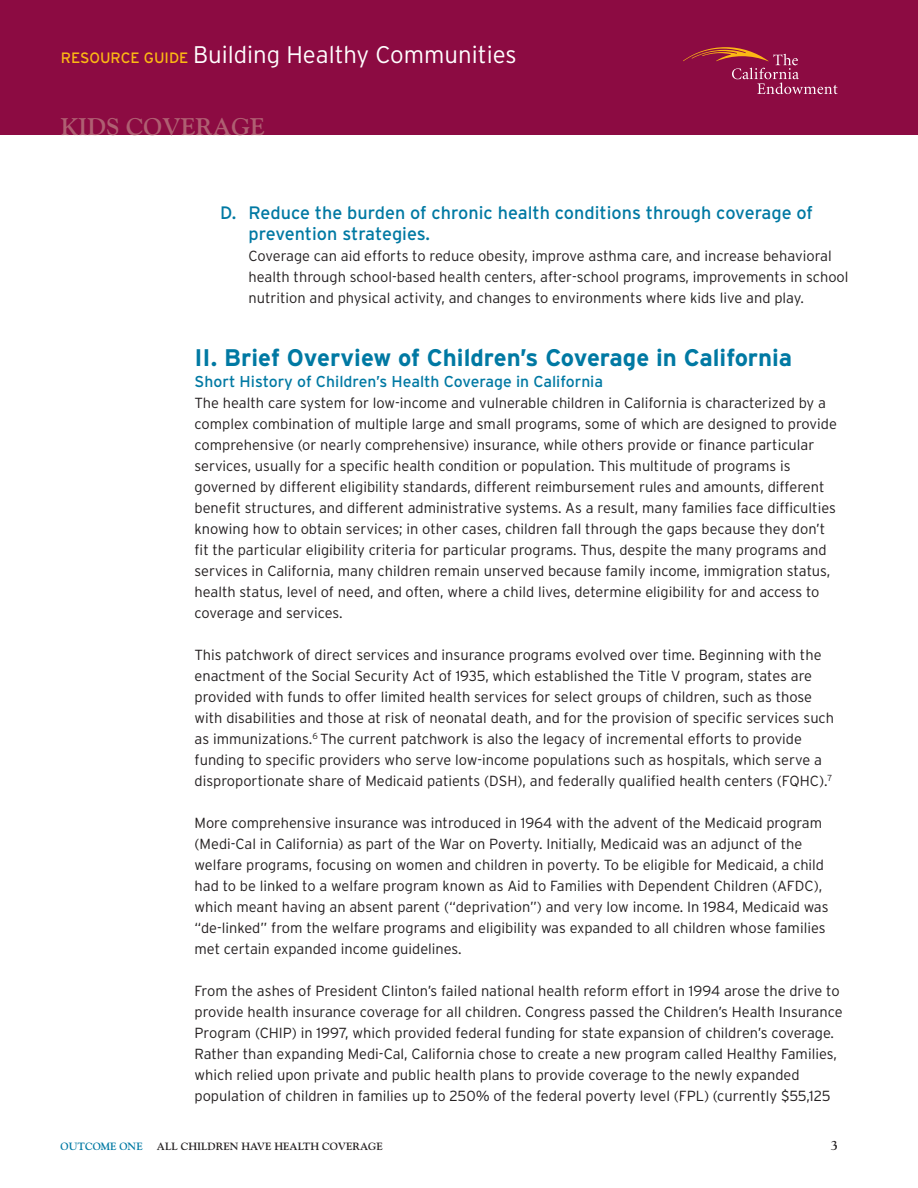
<style>
.page{position:relative;width:918px;height:1188px;background:#fff}
.page>*{position:absolute;margin:0;border:0;box-sizing:border-box;transform-origin:0 0}
.t1{font:700 24px "Interstate";color:#0079a3}
.t2{font:300 24px "Interstate";color:#fff}
.t3{font:700 24px "Goudy";color:#af5f72}
.t4{font:18px/21px "Interstate";color:#0079a3}
.t5{font:15.75px "Interstate";color:#0079a3}
.t6{font:300 14.7px/21px "Interstate";color:#231f20}
.t7{font:700 13.5px "Goudy";color:#231f20}
.t8{font:700 10.5px "Goudy";color:#231f20}
.t9{font:700 10.5px "Goudy";color:#0079a3}
.s1{font-weight:400;font-size:15px;color:#fcb814}
</style>
<div class="page">
<div style="left:0;top:0;width:918px;height:135px;background:#8c0b42"></div>
<svg style="left:683px;top:47px;width:155px;height:47px"></svg>
<h1 class="t2" style="left:61px;top:41px;width:457px"><span class="s1">RESOURCE GUIDE</span> Building Healthy Communities</h1>
<h1 class="t3" style="left:61px;top:112px;width:205px">KIDS COVERAGE</h1>
<p class="t4" style="left:249px;top:202px;width:566px;text-indent:-28px">D. Reduce the burden of chronic health conditions through coverage of prevention strategies.</p>
<p class="t6" style="left:249px;top:245px;width:602px">Coverage can aid efforts to reduce obesity, improve asthma care, and increase behavioral health through school-based health centers, after-school programs, improvements in school nutrition and physical activity, and changes to environments where kids live and play.</p>
<h1 class="t1" style="left:195px;top:344px;width:599px">II. Brief Overview of Children’s Coverage in California</h1>
<p class="t5" style="left:195px;top:372px;width:410px">Short History of Children’s Health Coverage in California</p>
<p class="t6" style="left:195px;top:392px;width:644px">The health care system for low-income and vulnerable children in California is characterized by a complex combination of multiple large and small programs, some of which are designed to provide comprehensive (or nearly comprehensive) insurance, while others provide or finance particular services, usually for a specific health condition or population. This multitude of programs is governed by different eligibility standards, different reimbursement rules and amounts, different benefit structures, and different administrative systems. As a result, many families face difficulties knowing how to obtain services; in other cases, children fall through the gaps because they don’t fit the particular eligibility criteria for particular programs. Thus, despite the many programs and services in California, many children remain unserved because family income, immigration status, health status, level of need, and often, where a child lives, determine eligibility for and access to coverage and services.</p>
<p class="t6" style="left:195px;top:644px;width:641px">This patchwork of direct services and insurance programs evolved over time. Beginning with the enactment of the Social Security Act of 1935, which established the Title V program, states are provided with funds to offer limited health services for select groups of children, such as those with disabilities and those at risk of neonatal death, and for the provision of specific services such as immunizations.<sup>6</sup> The current patchwork is also the legacy of incremental efforts to provide funding to specific providers who serve low-income populations such as hospitals, which serve a disproportionate share of Medicaid patients (DSH), and federally qualified health centers (FQHC).<sup>7</sup></p>
<p class="t6" style="left:195px;top:812px;width:636px">More comprehensive insurance was introduced in 1964 with the advent of the Medicaid program (Medi-Cal in California) as part of the War on Poverty. Initially, Medicaid was an adjunct of the welfare programs, focusing on women and children in poverty. To be eligible for Medicaid, a child had to be linked to a welfare program known as Aid to Families with Dependent Children (AFDC), which meant having an absent parent (“deprivation”) and very low income. In 1984, Medicaid was “de-linked” from the welfare programs and eligibility was expanded to all children whose families met certain expanded income guidelines.</p>
<p class="t6" style="left:195px;top:980px;width:650px">From the ashes of President Clinton’s failed national health reform effort in 1994 arose the drive to provide health insurance coverage for all children. Congress passed the Children’s Health Insurance Program (CHIP) in 1997, which provided federal funding for state expansion of children’s coverage.<br>Rather than expanding Medi-Cal, California chose to create a new program called Healthy Families, which relied upon private and public health plans to provide coverage to the newly expanded population of children in families up to 250% of the federal poverty level (FPL) (currently $55,125</p>
<p class="t9" style="left:61px;top:1140px;width:84px">OUTCOME ONE</p>
<p class="t8" style="left:157px;top:1140px;width:227px">ALL CHILDREN HAVE HEALTH COVERAGE</p>
<p class="t7" style="left:831px;top:1137px;width:9px">3</p>
</div>
